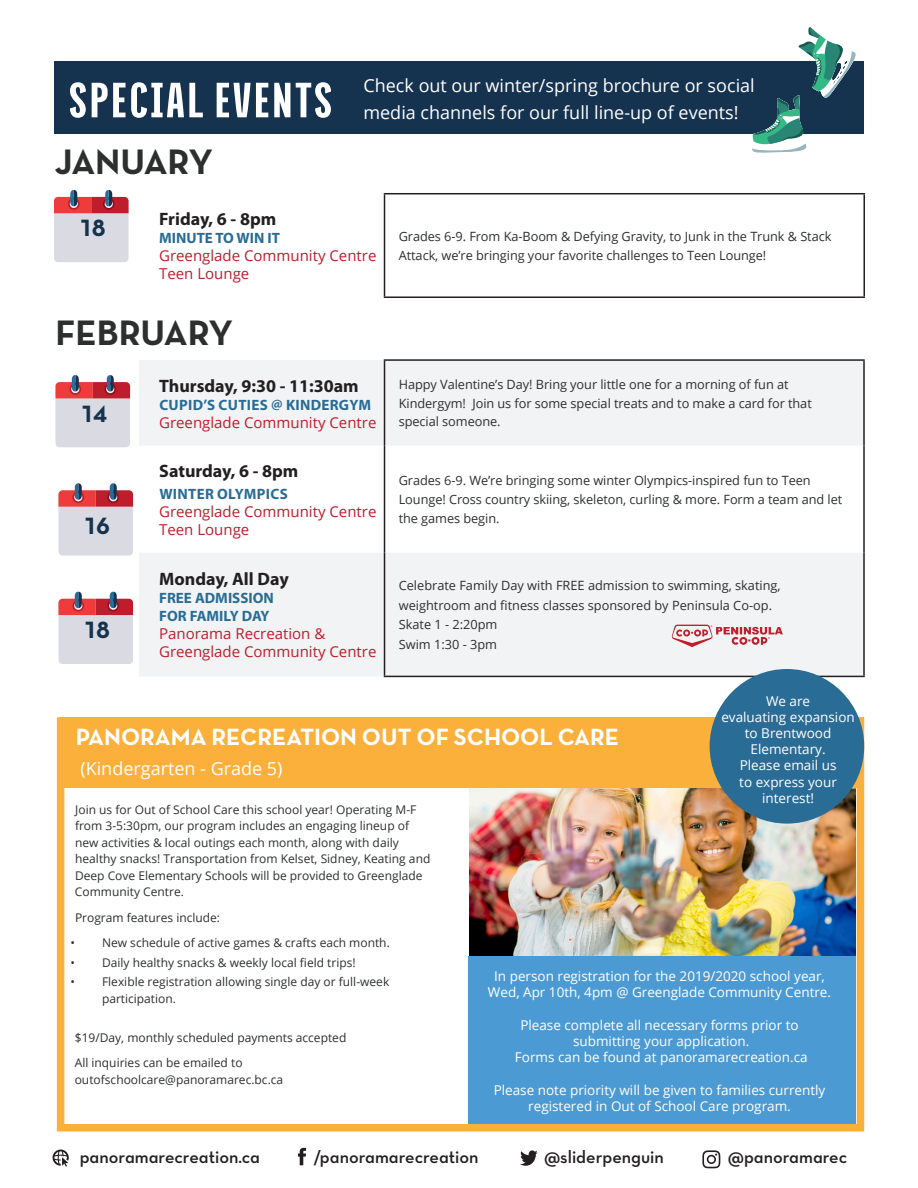
<style>
.page{position:relative;width:918px;height:1188px;background:#fff}
.page>*{position:absolute;margin:0;border:0;box-sizing:border-box;transform-origin:0 0}
.Page_Header{font:900 54px "Titular";letter-spacing:.05em;color:#fff}
.Table_Header{font:700 36px "Neutra Text TF";color:#2d2f2f}
.Table_Header-2{font:700 36px "Neutra Text TF";letter-spacing:-.02em;color:#2d2f2f}
.Table_Header-3{font:700 24px "Neutra Text TF";color:#fff}
.Table_Header-4{font:24px "Neutra Text TF Bold Alt";letter-spacing:-.05em;color:#15324f}
.Schedule_4{font:18px/27px "Open Sans";color:#fff}
.t1{font:18px "Neutra Text TF Demi Alt";color:#231f20}
.Special_Event_Date{font:700 18px "Myriad Pro";color:#231f20}
.Table_Header-5{font:18px "Open Sans";color:#fff}
.Special_Event_Date-2{font:15px/18px "Open Sans";color:#be1d2c}
.Special_Events_Title{font:700 15px/18px "Myriad Pro";color:#296c96}
.Special_Events_Title-2{font:700 15px "Myriad Pro";letter-spacing:.02em;color:#296c96}
.Special_Event_Date-3{font:700 15px "Myriad Pro";letter-spacing:.02em;color:#296c96}
.Eventdetail{font:13.5px "Open Sans";color:#fff}
.Table_Header-6{font:13.5px/16.2px "Open Sans";color:#fff;text-align:center}
.Special_Events_Descr{font:12.75px/18.8px "Open Sans";letter-spacing:-.005em;color:#2d2f2f}
.Body_Copy{font:12px/16.5px "Open Sans";color:#2d2f2f}
.Body_copy_-_medium{font:12px/16.5px "Open Sans";color:#2d2f2f}
</style>
<div class="page">
<img style="left:469px;top:788px;width:386px;height:168px">
<div style="left:54px;top:61px;width:810px;height:73px;background:#15324f"></div>
<svg style="left:752px;top:27px;width:104px;height:126px"></svg>
<svg style="left:298px;top:1148px;width:8px;height:17px"></svg>
<svg style="left:520px;top:1150px;width:18px;height:16px"></svg>
<svg style="left:53px;top:1150px;width:16px;height:17px"></svg>
<svg style="left:702px;top:1150px;width:18px;height:18px"></svg>
<hr style="left:384px;top:193px;width:481px;height:1px;background:#231f20">
<hr style="left:384px;top:194px;width:1px;height:102px;background:#231f20">
<hr style="left:863px;top:194px;width:2px;height:102px;background:#231f20">
<hr style="left:384px;top:296px;width:481px;height:2px;background:#231f20">
<svg style="left:54px;top:190px;width:75px;height:72px;background:#d4b6be"></svg>
<div style="left:139px;top:360px;width:724px;height:86px;background:#f2f3f4"></div>
<div style="left:139px;top:553px;width:724px;height:123px;background:#f2f3f4"></div>
<hr style="left:384px;top:359px;width:481px;height:2px;background:#231f20">
<hr style="left:384px;top:361px;width:1px;height:85px;background:#231f20">
<hr style="left:863px;top:361px;width:2px;height:85px;background:#231f20">
<hr style="left:384px;top:446px;width:1px;height:107px;background:#231f20">
<hr style="left:863px;top:446px;width:2px;height:107px;background:#231f20">
<hr style="left:384px;top:553px;width:1px;height:123px;background:#231f20">
<hr style="left:863px;top:553px;width:2px;height:123px;background:#231f20">
<hr style="left:384px;top:676px;width:481px;height:1px;background:#231f20">
<svg style="left:58px;top:483px;width:75px;height:73px;background:#d5b7bf"></svg>
<svg style="left:56px;top:375px;width:74px;height:72px;background:#d4b6bd"></svg>
<svg style="left:58px;top:592px;width:75px;height:72px;background:#d4b6be"></svg>
<svg style="left:672px;top:625px;width:111px;height:22px"></svg>
<div style="left:468px;top:956px;width:388px;height:174px;background:#4c9ad3"></div>
<div style="left:57px;top:718px;width:807px;height:414px;border:8px solid #fbb03b"></div>
<div style="left:59px;top:718px;width:805px;height:70px;background:#fbb03b"></div>
<div style="left:710px;top:669px;width:154px;height:155px;background:#296c96;border-radius:50%"></div>
<p class="Page_Header" style="left:69px;top:72px;width:265px">SPECIAL EVENTS</p>
<p class="Table_Header-2" style="left:55px;top:139px;width:160px">JANUARY</p>
<p class="Schedule_4" style="left:363px;top:71px;width:393px">Check out our winter/spring brochure or social media channels for our full line-up of events!</p>
<p class="Table_Header-4" style="left:79px;top:213px;width:28px">18</p>
<p class="Special_Event_Date" style="left:159px;top:207px;width:119px">Friday, 6 - 8pm</p>
<p class="Special_Events_Title" style="left:159px;top:229px;width:122px">MINUTE TO WIN IT</p>
<p class="Special_Event_Date-2" style="left:159px;top:246px;width:219px">Greenglade Community Centre</p>
<p class="Special_Event_Date-2" style="left:159px;top:264px;width:92px">Teen Lounge</p>
<p class="Table_Header" style="left:56px;top:311px;width:179px">FEBRUARY</p>
<p class="Special_Event_Date" style="left:159px;top:374px;width:201px">Thursday, 9:30 - 11:30am</p>
<p class="Special_Events_Title-2" style="left:159px;top:395px;width:213px">CUPID’S CUTIES @ KINDERGYM</p>
<p class="Special_Event_Date-2" style="left:159px;top:413px;width:219px">Greenglade Community Centre</p>
<p class="Table_Header-4" style="left:81px;top:398px;width:28px">14</p>
<p class="Table_Header-4" style="left:84px;top:511px;width:28px">16</p>
<p class="Table_Header-4" style="left:84px;top:615px;width:28px">18</p>
<p class="Special_Event_Date" style="left:159px;top:459px;width:141px">Saturday, 6 - 8pm</p>
<p class="Special_Event_Date-3" style="left:159px;top:484px;width:130px">WINTER OLYMPICS</p>
<p class="Special_Event_Date-2" style="left:159px;top:502px;width:219px">Greenglade Community Centre</p>
<p class="Special_Event_Date-2" style="left:159px;top:520px;width:92px">Teen Lounge</p>
<p class="Special_Event_Date" style="left:159px;top:567px;width:131px">Monday, All Day</p>
<p class="Special_Events_Title" style="left:159px;top:589px;width:116px">FREE ADMISSION<br>FOR FAMILY DAY</p>
<p class="Special_Event_Date-2" style="left:159px;top:624px;width:219px">Panorama Recreation &amp;<br>Greenglade Community Centre</p>
<p class="Special_Events_Descr" style="left:399px;top:227px;width:434px">Grades 6-9. From Ka-Boom &amp; Defying Gravity, to Junk in the Trunk &amp; Stack<br>Attack, we’re bringing your favorite challenges to Teen Lounge!</p>
<p class="Special_Events_Descr" style="left:399px;top:375px;width:415px">Happy Valentine’s Day! Bring your little one for a morning of fun at<br>Kindergym! Join us for some special treats and to make a card for that special someone.</p>
<p class="Special_Events_Descr" style="left:399px;top:471px;width:445px">Grades 6-9. We’re bringing some winter Olympics-inspired fun to Teen<br>Lounge! Cross country skiing, skeleton, curling &amp; more. Form a team and let the games begin.</p>
<p class="Special_Events_Descr" style="left:399px;top:575px;width:383px;line-height:19.5px">Celebrate Family Day with FREE admission to swimming, skating, weightroom and fitness classes sponsored by Peninsula Co-op.</p>
<p class="Special_Events_Descr" style="left:399px;top:615px;width:100px">Skate 1 - 2:20pm</p>
<p class="Special_Events_Descr" style="left:399px;top:634px;width:100px">Swim 1:30 - 3pm</p>
<p class="Table_Header-6" style="left:721px;top:692px;width:135px">We are<br>evaluating expansion to Brentwood<br>Elementary.<br>Please email us<br>to express your interest!</p>
<p class="Table_Header-3" style="left:76px;top:722px;width:545px">PANORAMA RECREATION OUT OF SCHOOL CARE</p>
<p class="Table_Header-5" style="left:80px;top:756px;width:204px">(Kindergarten - Grade 5)</p>
<p class="Body_Copy" style="left:75px;top:801px;width:357px">Join us for Out of School Care this school year! Operating M-F from 3-5:30pm, our program includes an engaging lineup of new activities &amp; local outings each month, along with daily healthy snacks! Transportation from Kelset, Sidney, Keating and Deep Cove Elementary Schools will be provided to Greenglade Community Centre.</p>
<p class="Body_Copy" style="left:75px;top:909px;width:147px">Program features include:</p>
<p class="Body_Copy" style="left:71px;top:934px;width:321px">• New schedule of active games &amp; crafts each month.</p>
<p class="Body_Copy" style="left:71px;top:954px;width:287px">• Daily healthy snacks &amp; weekly local field trips!</p>
<p class="Body_Copy" style="left:102px;top:973px;width:289px;text-indent:-31px">• Flexible registration allowing single day or full-week participation.</p>
<p class="Body_Copy" style="left:75px;top:1029px;width:273px">$19/Day, monthly scheduled payments accepted</p>
<p class="Body_copy_-_medium" style="left:75px;top:1054px;width:210px">All inquiries can be emailed to outofschoolcare@panoramarec.bc.ca</p>
<p class="Eventdetail" style="left:494px;top:967px;width:332px">In person registration for the 2019/2020 school year,</p>
<p class="Eventdetail" style="left:488px;top:983px;width:345px">Wed, Apr 10th, 4pm @ Greenglade Community Centre.</p>
<p class="Eventdetail" style="left:520px;top:1016px;width:280px">Please complete all necessary forms prior to</p>
<p class="Eventdetail" style="left:573px;top:1032px;width:178px">submitting your application.</p>
<p class="Eventdetail" style="left:515px;top:1048px;width:294px">Forms can be found at panoramarecreation.ca</p>
<p class="Table_Header-6" style="left:494px;top:1081px;width:333px">Please note priority will be given to families currently registered in Out of School Care program.</p>
<p class="t1" style="left:80px;top:1146px;width:182px">panoramarecreation.ca</p>
<p class="t1" style="left:314px;top:1146px;width:166px">/panoramarecreation</p>
<p class="t1" style="left:544px;top:1146px;width:121px">@sliderpenguin</p>
<p class="t1" style="left:728px;top:1146px;width:121px">@panoramarec</p>
</div>
